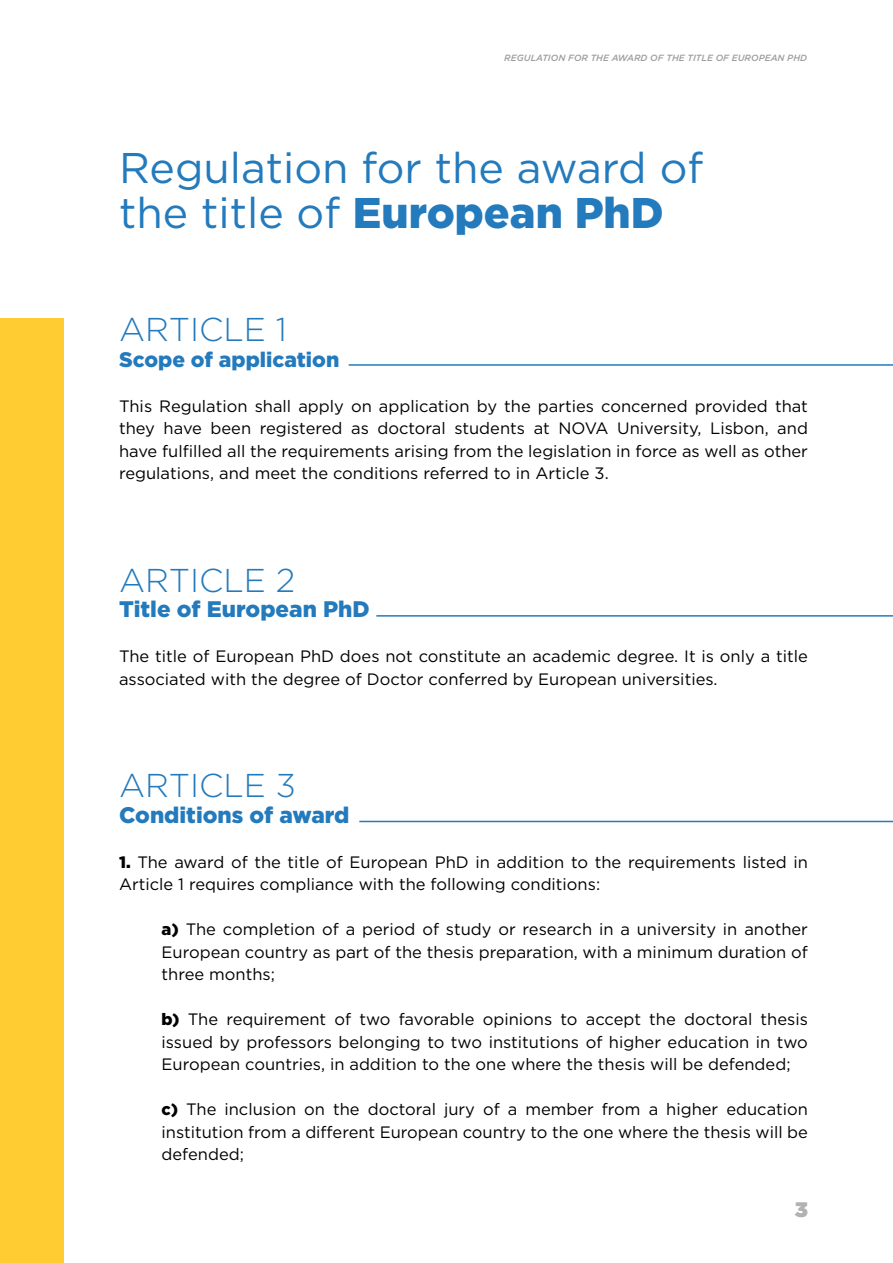
<style>
.page{position:relative;width:893px;height:1263px;background:#fff}
.page>*{position:absolute;margin:0;border:0;box-sizing:border-box;transform-origin:0 0}
.t1{font:42.9px/44.7px "Gotham";color:#237abc}
.t2{font:300 33px "Gotham";color:#237abc}
.t3{font:900 22.5px "Gotham";color:#237abc}
.t4{font:900 21px "Gotham";color:#237abc}
.t5{font:900 21px "Gotham";color:#b3b2b2}
.t6{font:16.5px/22.5px "Gotham";color:#000;text-align:justify}
.t7{font:italic 500 9px "Gotham";color:#9d9d9c}
.s1{font-weight:900}
</style>
<div class="page">
<hr style="left:349px;top:364px;width:544px;height:2px;background:#237abc">
<hr style="left:376px;top:615px;width:517px;height:2px;background:#237abc">
<hr style="left:359px;top:821px;width:534px;height:1px;background:#237abc">
<div style="left:0;top:319px;width:64px;height:944px;background:#ffcd32"></div>
<p class="t7" style="left:504px;top:52px;width:304px">REGULATION FOR THE AWARD OF THE TITLE OF EUROPEAN PHD</p>
<h1 class="t1" style="left:119px;top:145px;width:586px">Regulation for the award of the title of <span class="s1">European PhD</span></h1>
<h2 class="t2" style="left:119px;top:309px;width:169px">ARTICLE 1</h2>
<p class="t4" style="left:119px;top:345px;width:222px">Scope of application</p>
<p class="t6" style="left:119px;top:394px;width:690px">This Regulation shall apply on application by the parties concerned provided that they have been registered as doctoral students at NOVA University, Lisbon, and have fulfilled all the requirements arising from the legislation in force as well as other regulations, and meet the conditions referred to in Article 3.</p>
<h2 class="t2" style="left:119px;top:559px;width:178px">ARTICLE 2</h2>
<h3 class="t3" style="left:119px;top:594px;width:252px">Title of European PhD</h3>
<p class="t6" style="left:119px;top:645px;width:690px">The title of European PhD does not constitute an academic degree. It is only a title associated with the degree of Doctor conferred by European universities.</p>
<h2 class="t2" style="left:119px;top:765px;width:178px">ARTICLE 3</h2>
<h3 class="t3" style="left:119px;top:799px;width:232px">Conditions of award</h3>
<p class="t6" style="left:119px;top:850px;width:690px"><span class="s1">1.</span> The award of the title of European PhD in addition to the requirements listed in<br>Article 1 requires compliance with the following conditions:</p>
<p class="t6" style="left:162px;top:918px;width:648px"><span class="s1">a)</span> The completion of a period of study or research in a university in another European country as part of the thesis preparation, with a minimum duration of three months;</p>
<p class="t6" style="left:162px;top:1008px;width:648px"><span class="s1">b)</span> The requirement of two favorable opinions to accept the doctoral thesis issued by professors belonging to two institutions of higher education in two European countries, in addition to the one where the thesis will be defended;</p>
<p class="t6" style="left:162px;top:1098px;width:648px"><span class="s1">c)</span> The inclusion on the doctoral jury of a member from a higher education institution from a different European country to the one where the thesis will be defended;</p>
<p class="t5" style="left:795px;top:1194px;width:15px">3</p>
</div>
